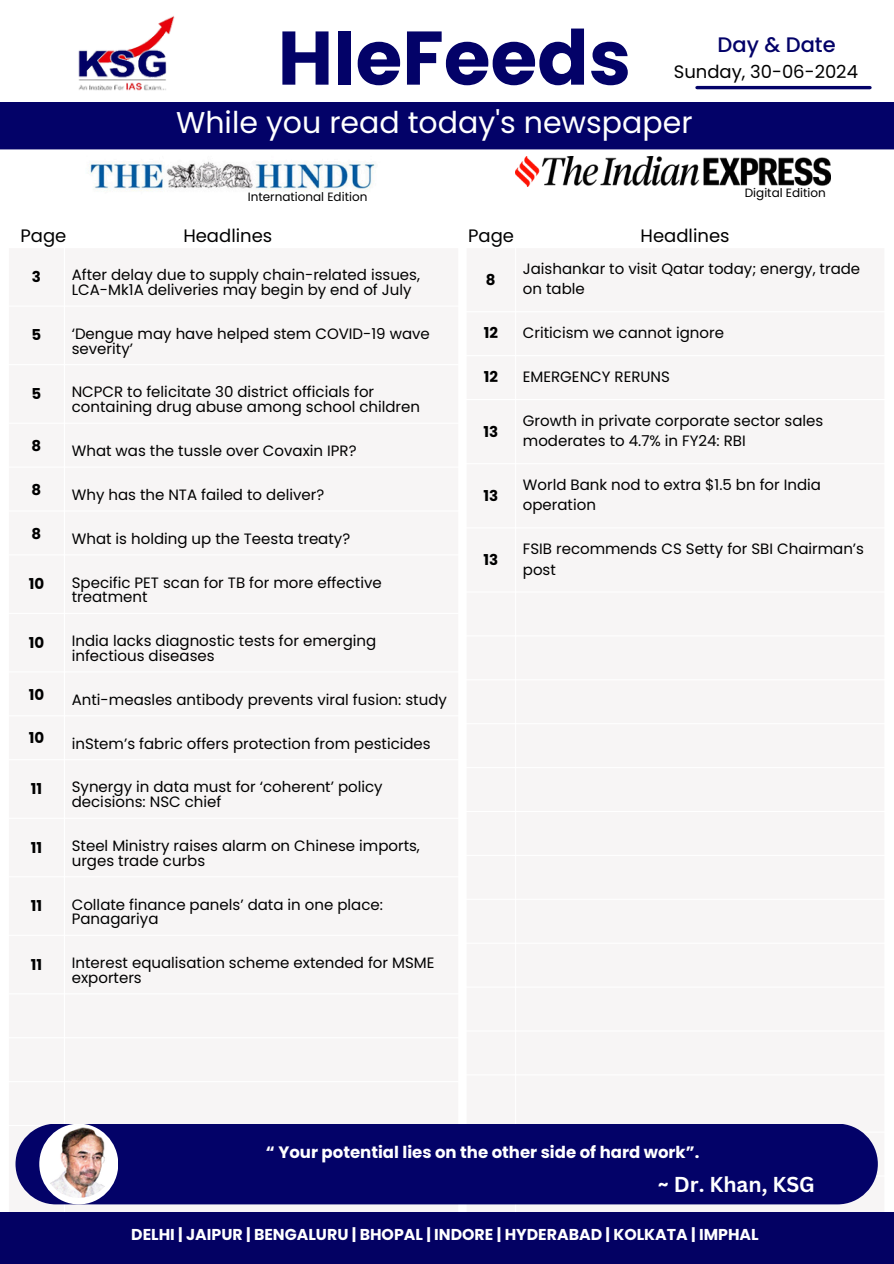
<style>
.page{position:relative;width:894px;height:1264px;background:#fff}
.page>*{position:absolute;margin:0;border:0;box-sizing:border-box;transform-origin:0 0}
.t1{font:700 75.75px "Poppins";color:#030268}
.t2{font:30px "Poppins";color:#fff}
.t3{font:700 21px "Canva Sans";color:#fff}
.t4{font:500 21px "Poppins";color:#030268}
.t5{font:18px "Poppins";color:#000}
.t6{font:700 16.5px "Poppins";color:#fff}
.t7{font:700 15.75px "Poppins";color:#fff}
.t8{font:15px/14.7px "Poppins";color:#000}
.t9{font:700 15px "Poppins";color:#000}
.t10{font:12px "Poppins";color:#000}
</style>
<div class="page">
<img style="left:515px;top:156px;width:315px;height:30px">
<div style="left:15px;top:1123px;width:862px;height:81px;background:#030268;border-radius:40px"></div>
<div style="left:39px;top:1123px;width:79px;height:81px;background:#fff;border-radius:50%"></div>
<img style="left:43px;top:1126px;width:71px;height:71px;border-radius:50%">
<img style="left:78px;top:16px;width:97px;height:75px">
<div style="left:0;top:102px;width:893px;height:47px;background:#030268"></div>
<hr style="left:696px;top:86px;width:173px;height:3px;background:#030268">
<img style="left:89px;top:161px;width:287px;height:30px">
<div style="left:0;top:1211px;width:893px;height:52px;background:#030163"></div>
<p class="t1" style="left:277px;top:5px;width:355px">HIeFeeds</p>
<p class="t2" style="left:176px;top:101px;width:518px">While you read today's newspaper</p>
<p class="t4" style="left:717px;top:30px;width:120px">Day &amp; Date</p>
<h4 class="t5" style="left:673px;top:59px;width:186px">Sunday, 30-06-2024</h4>
<p class="t10" style="left:248px;top:188px;width:121px">International Edition</p>
<p class="t5" style="left:21px;top:223px;width:47px">Page</p>
<p class="t5" style="left:183px;top:223px;width:90px">Headlines</p>
<p class="t5" style="left:468px;top:223px;width:47px">Page</p>
<p class="t5" style="left:640px;top:223px;width:90px">Headlines</p>
<h6 class="t10" style="left:744px;top:184px;width:83px">Digital Edition</h6>
<h1 class="t9" style="left:32px;top:266px;width:11px">3</h1>
<h3 class="t8" style="left:72px;top:268px;width:350px">After delay due to supply chain-related issues,<br>LCA-Mk1A deliveries may begin by end of July</h3>
<h5 class="t9" style="left:32px;top:325px;width:11px">5</h5>
<h2 class="t8" style="left:72px;top:326px;width:359px">‘Dengue may have helped stem COVID-19 wave severity’</h2>
<p class="t9" style="left:32px;top:383px;width:11px">5</p>
<p class="t8" style="left:72px;top:385px;width:350px">NCPCR to felicitate 30 district officials for containing drug abuse among school children</p>
<p class="t9" style="left:32px;top:435px;width:11px">8</p>
<p class="t8" style="left:72px;top:443px;width:286px">What was the tussle over Covaxin IPR?</p>
<h5 class="t9" style="left:32px;top:479px;width:11px">8</h5>
<h5 class="t8" style="left:72px;top:487px;width:254px">Why has the NTA failed to deliver?</h5>
<h5 class="t9" style="left:32px;top:523px;width:11px">8</h5>
<h5 class="t8" style="left:72px;top:531px;width:280px">What is holding up the Teesta treaty?</h5>
<p class="t9" style="left:29px;top:573px;width:17px">10</p>
<p class="t8" style="left:72px;top:575px;width:311px">Specific PET scan for TB for more effective treatment</p>
<p class="t9" style="left:29px;top:632px;width:17px">10</p>
<p class="t8" style="left:72px;top:633px;width:306px">India lacks diagnostic tests for emerging infectious diseases</p>
<p class="t9" style="left:29px;top:683px;width:17px">10</p>
<p class="t8" style="left:72px;top:692px;width:376px">Anti-measles antibody prevents viral fusion: study</p>
<p class="t9" style="left:29px;top:727px;width:17px">10</p>
<p class="t8" style="left:72px;top:736px;width:360px">inStem’s fabric offers protection from pesticides</p>
<p class="t9" style="left:31px;top:778px;width:13px">11</p>
<p class="t8" style="left:72px;top:779px;width:312px">Synergy in data must for ‘coherent’ policy</p>
<p class="t8" style="left:72px;top:794px;width:151px">decisions: NSC chief</p>
<p class="t9" style="left:31px;top:836px;width:13px">11</p>
<p class="t8" style="left:72px;top:838px;width:349px">Steel Ministry raises alarm on Chinese imports, urges trade curbs</p>
<p class="t9" style="left:31px;top:895px;width:13px">11</p>
<p class="t8" style="left:72px;top:896px;width:312px">Collate finance panels’ data in one place:<br>Panagariya</p>
<p class="t9" style="left:31px;top:953px;width:13px">11</p>
<p class="t8" style="left:72px;top:955px;width:364px">Interest equalisation scheme extended for MSME exporters</p>
<p class="t9" style="left:486px;top:269px;width:11px">8</p>
<p class="t8" style="left:522px;top:259px;width:339px;line-height:20.1px">Jaishankar to visit Qatar today; energy, trade on table</p>
<p class="t9" style="left:483px;top:322px;width:16px">12</p>
<p class="t8" style="left:522px;top:326px;width:202px">Criticism we cannot ignore</p>
<p class="t9" style="left:483px;top:366px;width:16px">12</p>
<p class="t8" style="left:522px;top:369px;width:148px">EMERGENCY RERUNS</p>
<p class="t9" style="left:483px;top:421px;width:16px">13</p>
<p class="t8" style="left:522px;top:411px;width:302px;line-height:20.1px">Growth in private corporate sector sales moderates to 4.7% in FY24: RBI</p>
<p class="t9" style="left:483px;top:485px;width:16px">13</p>
<p class="t8" style="left:522px;top:475px;width:299px;line-height:20.1px">World Bank nod to extra $1.5 bn for India operation</p>
<p class="t9" style="left:483px;top:549px;width:16px">13</p>
<p class="t8" style="left:522px;top:539px;width:342px;line-height:20.1px">FSIB recommends CS Setty for SBI Chairman’s post</p>
<h3 class="t6" style="left:266px;top:1140px;width:435px">“ Your potential lies on the other side of hard work”.</h3>
<p class="t3" style="left:657px;top:1169px;width:158px">~ Dr. Khan, KSG</p>
<p class="t7" style="left:131px;top:1223px;width:629px">DELHI | JAIPUR | BENGALURU | BHOPAL | INDORE | HYDERABAD | KOLKATA | IMPHAL</p>
</div>
